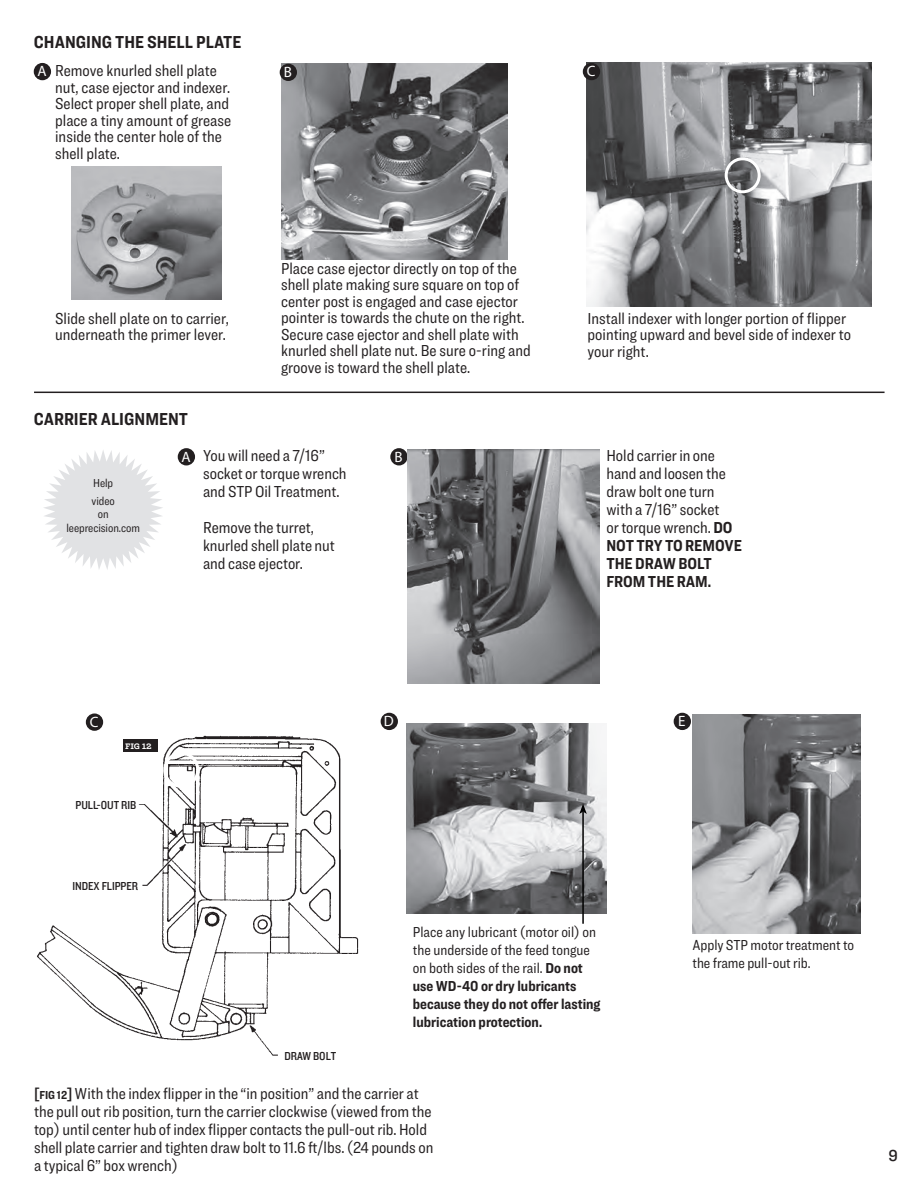
<style>
.page{position:relative;width:918px;height:1188px;background:#fff}
.page>*{position:absolute;margin:0;border:0;box-sizing:border-box;transform-origin:0 0}
.t1{font:700 18px "Ringside Condensed";color:#231f20}
.text{font:16.5px/16.5px "Ringside Condensed";color:#231f20}
.text-2{font:16.5px "Knockout 31 Junior Middlewt";color:#231f20}
.t2{font:700 15px/18px "Ringside Condensed";color:#231f20}
.text-3{font:15px/18px "Ringside Condensed";color:#231f20}
.t3{font:15px "Myriad Pro";color:#fff}
.t4{font:12px "Knockout 30 Junior Welterwt";letter-spacing:-.005em;color:#231f20}
.Listing{font:12px/13.5px "Ringside Condensed";letter-spacing:-.005em;color:#231f20;text-align:center}
.LeeText{font:700 10.5px "Archer";color:#fff}
.s1{font-weight:700}
.s2{font-weight:400}
.s3{font-weight:700;font-size:15px}
.s4{font-weight:700;font-size:12px}
</style>
<div class="page">
<img style="left:37px;top:714px;width:322px;height:342px">
<img style="left:281px;top:64px;width:227px;height:196px">
<img style="left:586px;top:63px;width:286px;height:244px">
<hr style="left:34px;top:392px;width:851px;height:1px;background:#231f20">
<div style="left:34px;top:63px;width:17px;height:17px;background:#231f20;border-radius:50%"></div>
<div style="left:280px;top:64px;width:17px;height:17px;background:#231f20;border-radius:50%"></div>
<div style="left:583px;top:63px;width:17px;height:17px;background:#231f20;border-radius:50%"></div>
<div style="left:725px;top:157px;width:36px;height:36px;border:3px solid #fff;border-radius:50%"></div>
<div style="left:163px;top:752px;width:36px;height:36px;border:3px solid #fff;border-radius:50%"></div>
<img style="left:71px;top:167px;width:150px;height:133px">
<div style="left:123px;top:739px;width:35px;height:13px;background:#231f20"></div>
<div style="left:178px;top:448px;width:17px;height:17px;background:#231f20;border-radius:50%"></div>
<div style="left:390px;top:448px;width:18px;height:17px;background:#231f20;border-radius:50%"></div>
<div style="left:86px;top:713px;width:17px;height:18px;background:#231f20;border-radius:50%"></div>
<div style="left:381px;top:713px;width:17px;height:17px;background:#231f20;border-radius:50%"></div>
<img style="left:406px;top:724px;width:201px;height:189px">
<hr style="left:582px;top:812px;width:2px;height:112px;background:#000">
<svg style="left:579px;top:804px;width:8px;height:10px"></svg>
<img style="left:692px;top:715px;width:169px;height:219px">
<img style="left:408px;top:450px;width:191px;height:233px">
<svg style="left:44px;top:450px;width:119px;height:120px"></svg>
<div style="left:674px;top:713px;width:17px;height:17px;background:#231f20;border-radius:50%"></div>
<p class="t1" style="left:34px;top:29px;width:209px">CHANGING THE SHELL PLATE</p>
<p class="text" style="left:55px;top:62px;width:178px">Remove knurled shell plate nut, case ejector and indexer.<br>Select proper shell plate, and place a tiny amount of grease inside the center hole of the shell plate.</p>
<p class="t3" style="left:37px;top:62px;width:11px">A</p>
<p class="t3" style="left:284px;top:63px;width:10px">B</p>
<p class="t3" style="left:587px;top:62px;width:10px">C</p>
<p class="text" style="left:55px;top:310px;width:175px">Slide shell plate on to carrier, underneath the primer lever.</p>
<p class="t1" style="left:34px;top:406px;width:156px">CARRIER ALIGNMENT</p>
<p class="text" style="left:281px;top:259px;width:251px">Place case ejector directly on top of the shell plate making sure square on top of center post is engaged and case ejector pointer is towards the chute on the right.<br>Secure case ejector and shell plate with knurled shell plate nut. Be sure o-ring and groove is toward the shell plate.</p>
<p class="Listing" style="left:93px;top:476px;width:22px">Help</p>
<p class="Listing" style="left:66px;top:494px;width:75px">video<br>on leeprecision.com</p>
<p class="t3" style="left:181px;top:447px;width:11px">A</p>
<p class="text" style="left:203px;top:447px;width:123px">You will need a 7/16”</p>
<p class="t3" style="left:395px;top:447px;width:10px">B</p>
<p class="text" style="left:203px;top:465px;width:145px;line-height:18px">socket or torque wrench and STP Oil Treatment.</p>
<p class="text" style="left:203px;top:519px;width:133px;line-height:18px">Remove the turret, knurled shell plate nut and case ejector.</p>
<p class="text" style="left:588px;top:310px;width:265px">Install indexer with longer portion of flipper pointing upward and bevel side of indexer to your right.</p>
<p class="text" style="left:606px;top:447px;width:137px;line-height:18px">Hold carrier in one hand and loosen the draw bolt one turn with a 7/16” socket<br>or torque wrench. <span class="s1">DO<br>NOT TRY TO REMOVE<br>THE DRAW BOLT<br>FROM THE RAM.</span></p>
<p class="t3" style="left:90px;top:713px;width:10px">C</p>
<p class="t3" style="left:384px;top:712px;width:11px">D</p>
<p class="LeeText" style="left:125px;top:737px;width:28px">FIG 12</p>
<p class="t4" style="left:75px;top:797px;width:62px">PULL-OUT RIB</p>
<p class="t4" style="left:72px;top:878px;width:67px">INDEX FLIPPER</p>
<p class="t4" style="left:285px;top:1048px;width:53px">DRAW BOLT</p>
<p class="t2" style="left:413px;top:922px;width:189px"><span class="s2">Place any lubricant (motor oil) on the underside of the feed tongue on both sides of the rail.</span> Do not use WD-40 or dry lubricants because they do not offer lasting lubrication protection.</p>
<p class="text" style="left:34px;top:1084px;width:401px;line-height:18px"><span class="s3">[</span><span class="s4">FIG 12</span><span class="s3">]</span> With the index flipper in the “in position” and the carrier at the pull out rib position, turn the carrier clockwise (viewed from the top) until center hub of index flipper contacts the pull-out rib. Hold shell plate carrier and tighten draw bolt to 11.6 ft/lbs. (24 pounds on a typical 6” box wrench)</p>
<p class="t3" style="left:678px;top:712px;width:9px">E</p>
<p class="text-3" style="left:692px;top:935px;width:163px">Apply STP motor treatment to the frame pull-out rib.</p>
<p class="text-2" style="left:889px;top:1145px;width:11px">9</p>
</div>
